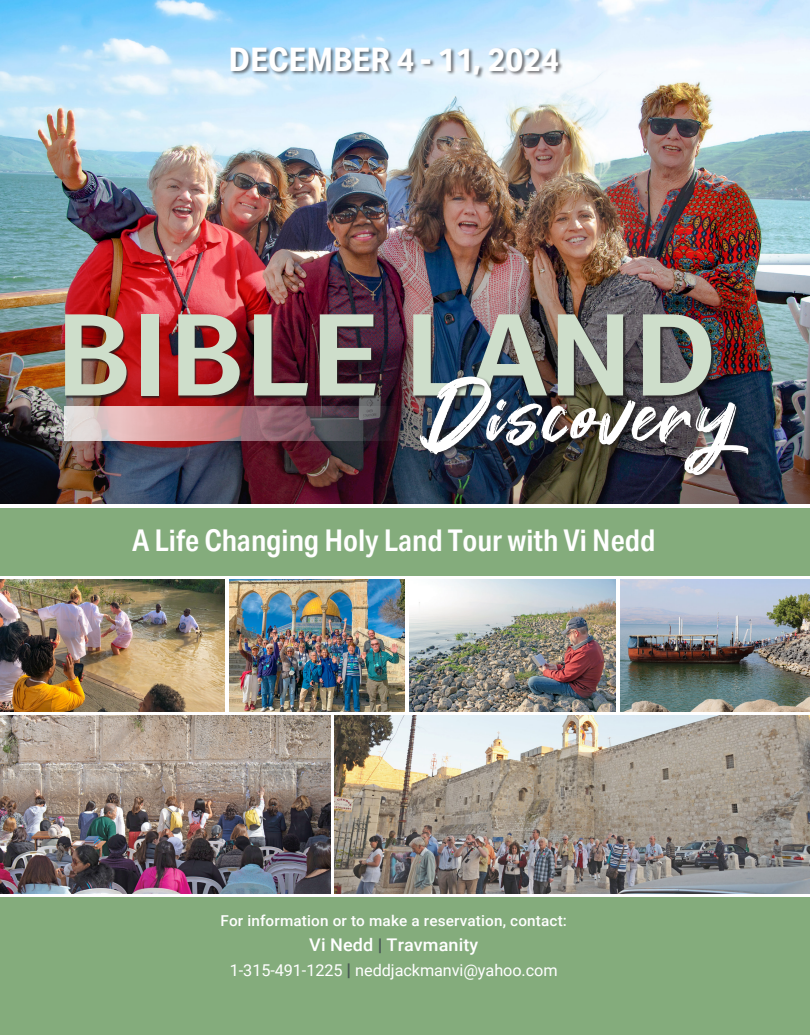
<style>
.page{position:relative;width:810px;height:1035px;background:#fff}
.page>*{position:absolute;margin:0;border:0;box-sizing:border-box;transform-origin:0 0}
.t1{font:600 113.5px "Aktiv Grotesk Cd";color:#cedecb;scale:1.25 1}
.t2{font:95px "Great Sejagad";letter-spacing:.02em;color:#fff}
.t3{font:700 32.5px "Aktiv Grotesk Cd";color:#fff;scale:1.1 1}
.t4{font:600 30px "Aktiv Grotesk Cd";color:#fff}
.t5{font:500 17.5px "Roboto";letter-spacing:.005em;color:#fff}
.t6{font:16.25px "Roboto";letter-spacing:-.005em;color:#fff}
.t7{font:500 15px "Roboto";letter-spacing:.01em;color:#fff}
.s1{font-weight:900;color:#485754}
.s2{font-weight:900;font-size:17.5px;color:#485754}
</style>
<div class="page">
<div style="left:0;top:508px;width:810px;height:67px;background:#84ac7c"></div>
<img style="left:0;top:715px;width:330px;height:178px">
<img style="left:334px;top:715px;width:476px;height:178px">
<img style="left:0;top:0;width:810px;height:263px">
<img style="left:620px;top:579px;width:190px;height:132px">
<img style="left:409px;top:579px;width:207px;height:132px">
<img style="left:0;top:579px;width:225px;height:132px">
<img style="left:229px;top:579px;width:176px;height:132px">
<div style="left:230px;top:46px;width:333px;height:33px;background:#231f20;opacity:.6"></div>
<div style="left:0;top:897px;width:810px;height:138px;background:#84ac7c"></div>
<img style="left:0;top:263px;width:810px;height:241px">
<svg style="left:65px;top:406px;width:353px;height:34px"></svg>
<div style="left:66px;top:316px;width:648px;height:82px;background:#231f20;opacity:.75"></div>
<div style="left:418px;top:375px;width:335px;height:105px;background:#231f20;opacity:.75"></div>
<h3 class="t3" style="left:229px;top:39px;width:302px">DECEMBER 4 - 11, 2024</h3>
<h1 class="t1" style="left:55px;top:290px;width:531px">BIBLE LAND</h1>
<h2 class="t2" style="left:425px;top:362px;width:315px">Discovery</h2>
<h3 class="t4" style="left:132px;top:523px;width:525px">A Life Changing Holy Land Tour with Vi Nedd</h3>
<p class="t7" style="left:220px;top:910px;width:348px">For information or to make a reservation, contact:</p>
<p class="t5" style="left:309px;top:933px;width:170px">Vi Nedd <span class="s1">|</span> Travmanity</p>
<p class="t6" style="left:230px;top:959px;width:329px">1-315-491-1225 <span class="s2">|</span> neddjackmanvi@yahoo.com</p>
</div>
